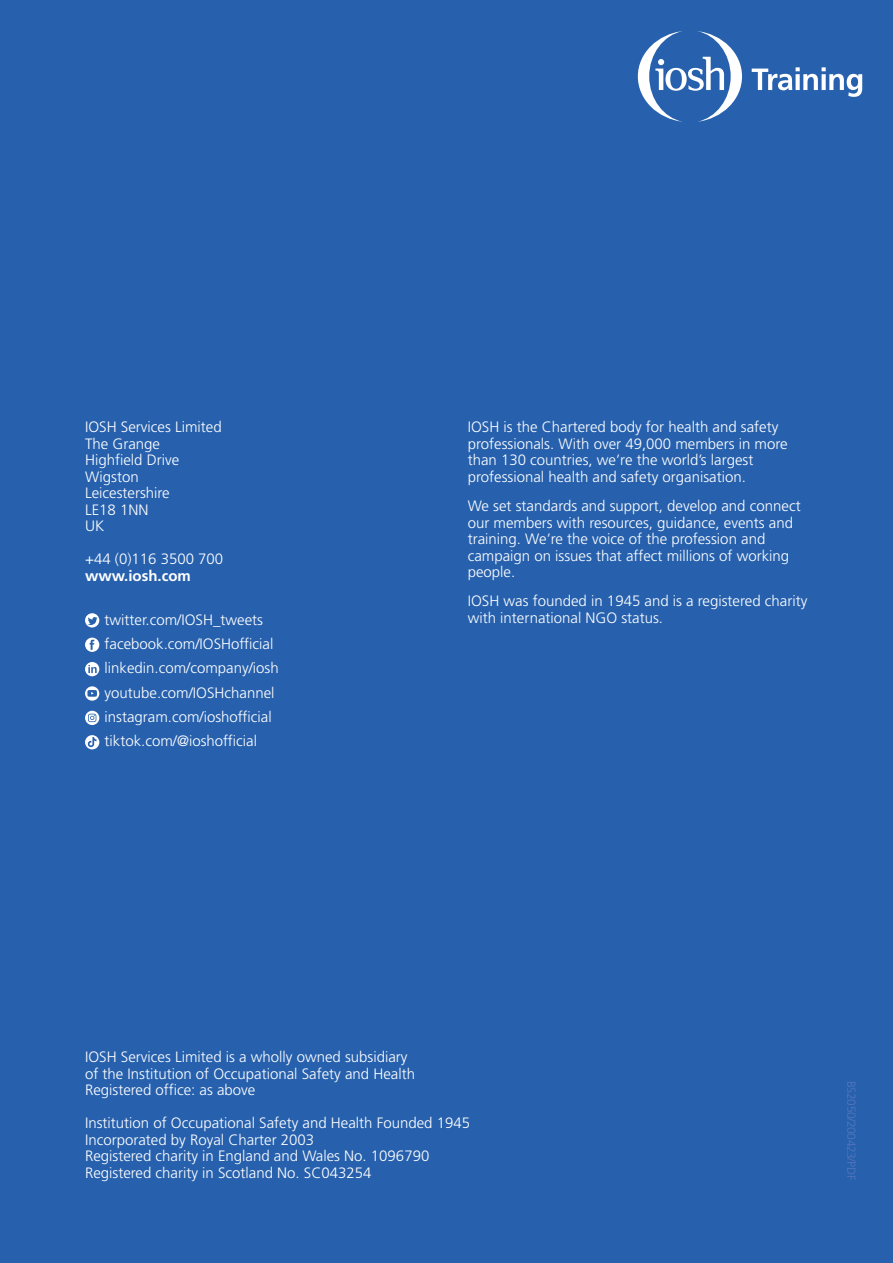
<style>
.page{position:relative;width:893px;height:1263px;background:#2761ae}
.page>*{position:absolute;margin:0;border:0;box-sizing:border-box;transform-origin:0 0}
.t1{font:300 15px/16.5px "Frutiger LT Std";color:#fff}
.t2{font:700 15px "Frutiger LT Std";color:#fff}
.t3{font:300 12px "Frutiger LT Std";letter-spacing:-.035em;color:#5576ba}
</style>
<div class="page">
<svg style="left:85px;top:613px;width:14px;height:14px"></svg>
<svg style="left:85px;top:638px;width:14px;height:14px"></svg>
<svg style="left:85px;top:662px;width:14px;height:14px"></svg>
<svg style="left:85px;top:686px;width:14px;height:15px"></svg>
<svg style="left:85px;top:711px;width:14px;height:14px"></svg>
<svg style="left:85px;top:735px;width:14px;height:14px"></svg>
<svg style="left:88px;top:737px;width:9px;height:10px"></svg>
<svg style="left:752px;top:67px;width:110px;height:30px"></svg>
<svg style="left:638px;top:31px;width:104px;height:91px"></svg>
<p class="t1" style="left:85px;top:419px;width:138px">IOSH Services Limited<br>The Grange<br>Highfield Drive<br>Wigston<br>Leicestershire<br>LE18 1NN<br>UK</p>
<p class="t1" style="left:85px;top:551px;width:140px">+44 (0)116 3500 700</p>
<p class="t2" style="left:85px;top:567px;width:107px">www.iosh.com</p>
<p class="t1" style="left:105px;top:607px;width:176px;line-height:24.5px">twitter.com/IOSH_tweets facebook.com/IOSHofficial linkedin.com/company/iosh youtube.com/IOSHchannel instagram.com/ioshofficial tiktok.com/@ioshofficial</p>
<p class="t1" style="left:468px;top:419px;width:321px">IOSH is the Chartered body for health and safety professionals. With over 49,000 members in more than 130 countries, we’re the world’s largest professional health and safety organisation.</p>
<p class="t1" style="left:468px;top:498px;width:334px">We set standards and support, develop and connect our members with resources, guidance, events and training. We’re the voice of the profession and campaign on issues that affect millions of working people.</p>
<p class="t1" style="left:468px;top:593px;width:341px">IOSH was founded in 1945 and is a registered charity with international NGO status.</p>
<p class="t1" style="left:85px;top:1049px;width:332px">IOSH Services Limited is a wholly owned subsidiary of the Institution of Occupational Safety and Health<br>Registered office: as above</p>
<p class="t1" style="left:85px;top:1115px;width:387px">Institution of Occupational Safety and Health Founded 1945<br>Incorporated by Royal Charter 2003<br>Registered charity in England and Wales No. 1096790<br>Registered charity in Scotland No. SC043254</p>
<p class="t3" style="left:858px;top:1081px;width:100px;rotate:90deg">BS2050/200423/PDF</p>
</div>
